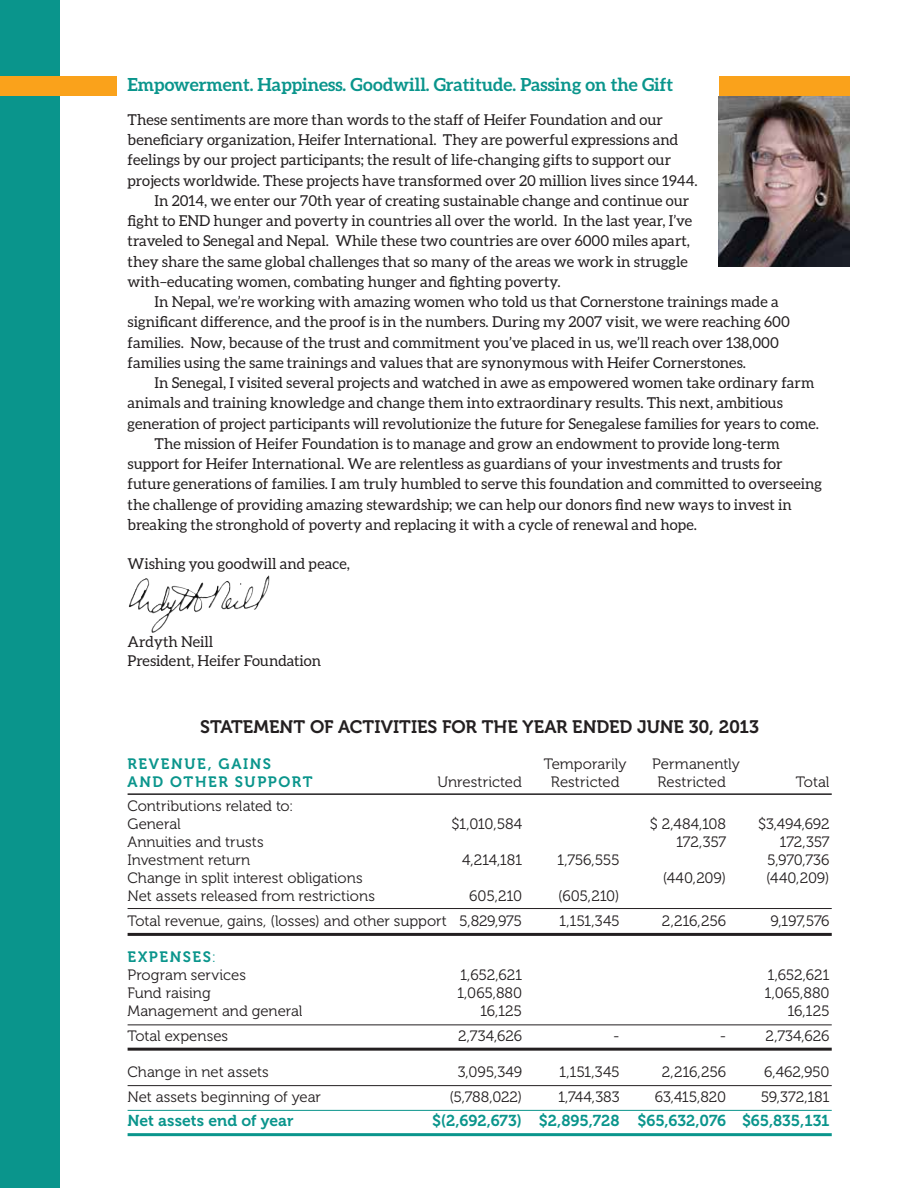
<style>
.page{position:relative;width:918px;height:1188px;background:#fff}
.page>*{position:absolute;margin:0;border:0;box-sizing:border-box;transform-origin:0 0}
.t1{font:700 18px "Aleo";color:#0a958c}
.t2{font:18px "Museo 700";letter-spacing:-.005em;color:#231f20}
.t3{font:15.75px "Museo 700";letter-spacing:-.005em;color:#0a958c}
.t4{font:15px/19.5px "Aleo";color:#231f20}
.t5{font:15px/18px "Museo 300";letter-spacing:-.005em;color:#231f20}
.t6{font:15px "Museo 700";letter-spacing:.11em;color:#0a958c}
.s1{font-family:"Museo 300"}
</style>
<div class="page">
<div style="left:0;top:0;width:60px;height:1188px;background:#0a958c"></div>
<hr style="left:128px;top:793px;width:704px;height:2px;background:#231f20">
<hr style="left:128px;top:908px;width:704px;height:1px;background:#231f20">
<hr style="left:128px;top:933px;width:704px;height:3px;background:#231f20">
<hr style="left:128px;top:1024px;width:704px;height:1px;background:#231f20">
<hr style="left:128px;top:1048px;width:704px;height:3px;background:#231f20">
<hr style="left:128px;top:1085px;width:704px;height:1px;background:#231f20">
<hr style="left:128px;top:1110px;width:704px;height:1px;background:#0a958c">
<hr style="left:128px;top:1133px;width:704px;height:3px;background:#0a958c">
<img style="left:245px;top:576px;width:23px;height:32px">
<div style="left:719px;top:77px;width:130px;height:19px;background:#faa21b"></div>
<div style="left:0;top:77px;width:117px;height:19px;background:#faa21b"></div>
<img style="left:719px;top:96px;width:130px;height:171px">
<p class="t1" style="left:128px;top:74px;width:547px">Empowerment. Happiness. Goodwill. Gratitude. Passing on the Gift</p>
<p class="t4" style="left:128px;top:110px;width:537px">These sentiments are more than words to the staff of Heifer Foundation and our</p>
<p class="t4" style="left:128px;top:130px;width:552px">beneficiary organization, Heifer International. They are powerful expressions and</p>
<p class="t4" style="left:128px;top:150px;width:545px">feelings by our project participants; the result of life-changing gifts to support our</p>
<p class="t4" style="left:128px;top:170px;width:572px">projects worldwide. These projects have transformed over 20 million lives since 1944.</p>
<p class="t4" style="left:155px;top:191px;width:536px">In 2014, we enter our 70th year of creating sustainable change and continue our</p>
<p class="t4" style="left:128px;top:211px;width:566px">fight to END hunger and poverty in countries all over the world. In the last year, I’ve</p>
<p class="t4" style="left:128px;top:231px;width:564px">traveled to Senegal and Nepal. While these two countries are over 6000 miles apart,</p>
<p class="t4" style="left:128px;top:251px;width:562px">they share the same global challenges that so many of the areas we work in struggle</p>
<p class="t4" style="left:128px;top:272px;width:435px">with–educating women, combating hunger and fighting poverty.</p>
<p class="t4" style="left:155px;top:292px;width:626px">In Nepal, we’re working with amazing women who told us that Cornerstone trainings made a</p>
<p class="t4" style="left:128px;top:312px;width:664px">significant difference, and the proof is in the numbers. During my 2007 visit, we were reaching 600</p>
<p class="t4" style="left:128px;top:332px;width:653px">families. Now, because of the trust and commitment you’ve placed in us, we’ll reach over 138,000</p>
<p class="t4" style="left:128px;top:353px;width:620px">families using the same trainings and values that are synonymous with Heifer Cornerstones.</p>
<p class="t4" style="left:155px;top:373px;width:661px">In Senegal, I visited several projects and watched in awe as empowered women take ordinary farm</p>
<p class="t4" style="left:128px;top:393px;width:657px">animals and training knowledge and change them into extraordinary results. This next, ambitious</p>
<p class="t4" style="left:128px;top:413px;width:693px">generation of project participants will revolutionize the future for Senegalese families for years to come.</p>
<p class="t4" style="left:155px;top:434px;width:627px">The mission of Heifer Foundation is to manage and grow an endowment to provide long-term</p>
<p class="t4" style="left:128px;top:454px;width:657px">support for Heifer International. We are relentless as guardians of your investments and trusts for</p>
<p class="t4" style="left:128px;top:474px;width:696px">future generations of families. I am truly humbled to serve this foundation and committed to overseeing</p>
<p class="t4" style="left:128px;top:494px;width:666px">the challenge of providing amazing stewardship; we can help our donors find new ways to invest in</p>
<p class="t4" style="left:128px;top:515px;width:571px">breaking the stronghold of poverty and replacing it with a cycle of renewal and hope.</p>
<p class="t4" style="left:128px;top:554px;width:224px">Wishing you goodwill and peace,</p>
<p class="t4" style="left:128px;top:632px;width:195px">Ardyth Neill<br>President, Heifer Foundation</p>
<p class="t2" style="left:200px;top:716px;width:560px">STATEMENT OF ACTIVITIES FOR THE YEAR ENDED JUNE 30, 2013</p>
<p class="t6" style="left:128px;top:755px;width:145px">REVENUE, GAINS</p>
<p class="t5" style="left:544px;top:755px;width:84px">Temporarily</p>
<p class="t5" style="left:652px;top:755px;width:89px">Permanently</p>
<p class="t6" style="left:128px;top:773px;width:187px">AND OTHER SUPPORT</p>
<p class="t5" style="left:438px;top:773px;width:86px">Unrestricted</p>
<p class="t5" style="left:551px;top:773px;width:70px">Restricted</p>
<p class="t5" style="left:657px;top:773px;width:70px">Restricted</p>
<p class="t5" style="left:796px;top:773px;width:35px">Total</p>
<p class="t5" style="left:128px;top:798px;width:167px">Contributions related to:<br>General</p>
<p class="t5" style="left:452px;top:816px;width:72px">$1,010,584</p>
<p class="t5" style="left:650px;top:816px;width:78px">$ 2,484,108</p>
<p class="t5" style="left:758px;top:816px;width:73px">$3,494,692</p>
<p class="t5" style="left:128px;top:834px;width:138px">Annuities and trusts</p>
<p class="t5" style="left:676px;top:834px;width:52px">172,357</p>
<p class="t5" style="left:779px;top:834px;width:52px">172,357</p>
<p class="t5" style="left:128px;top:852px;width:124px">Investment return</p>
<p class="t5" style="left:462px;top:852px;width:62px">4,214,181</p>
<p class="t5" style="left:557px;top:852px;width:64px">1,756,555</p>
<p class="t5" style="left:767px;top:852px;width:64px">5,970,736</p>
<p class="t5" style="left:128px;top:870px;width:237px">Change in split interest obligations</p>
<p class="t5" style="left:663px;top:870px;width:65px">(440,209)</p>
<p class="t5" style="left:766px;top:870px;width:65px">(440,209)</p>
<p class="t5" style="left:128px;top:888px;width:249px">Net assets released from restrictions</p>
<p class="t5" style="left:469px;top:888px;width:54px">605,210</p>
<p class="t5" style="left:558px;top:888px;width:63px">(605,210)</p>
<p class="t5" style="left:128px;top:912px;width:396px">Total revenue, gains, (losses) and other support 5,829,975</p>
<p class="t5" style="left:559px;top:912px;width:62px">1,151,345</p>
<p class="t5" style="left:662px;top:912px;width:66px">2,216,256</p>
<p class="t5" style="left:770px;top:912px;width:61px">9,197,576</p>
<p class="t6" style="left:128px;top:949px;width:90px">EXPENSES<span class="s1">:</span></p>
<p class="t5" style="left:128px;top:966px;width:120px">Program services</p>
<p class="t5" style="left:460px;top:966px;width:63px">1,652,621</p>
<p class="t5" style="left:768px;top:966px;width:63px">1,652,621</p>
<p class="t5" style="left:128px;top:984px;width:85px">Fund raising</p>
<p class="t5" style="left:457px;top:984px;width:67px">1,065,880</p>
<p class="t5" style="left:765px;top:984px;width:67px">1,065,880</p>
<p class="t5" style="left:128px;top:1002px;width:177px">Management and general</p>
<p class="t5" style="left:480px;top:1002px;width:44px">16,125</p>
<p class="t5" style="left:788px;top:1002px;width:44px">16,125</p>
<p class="t5" style="left:128px;top:1027px;width:102px">Total expenses</p>
<p class="t5" style="left:458px;top:1027px;width:65px">2,734,626</p>
<p class="t5" style="left:613px;top:1027px;width:8px">-</p>
<p class="t5" style="left:720px;top:1027px;width:8px">-</p>
<p class="t5" style="left:766px;top:1027px;width:65px">2,734,626</p>
<p class="t5" style="left:128px;top:1063px;width:143px">Change in net assets</p>
<p class="t5" style="left:458px;top:1063px;width:66px">3,095,349</p>
<p class="t5" style="left:559px;top:1063px;width:62px">1,151,345</p>
<p class="t5" style="left:662px;top:1063px;width:66px">2,216,256</p>
<p class="t5" style="left:764px;top:1063px;width:67px">6,462,950</p>
<p class="t5" style="left:128px;top:1088px;width:195px">Net assets beginning of year</p>
<p class="t5" style="left:449px;top:1088px;width:74px">(5,788,022)</p>
<p class="t5" style="left:558px;top:1088px;width:63px">1,744,383</p>
<p class="t5" style="left:655px;top:1088px;width:73px">63,415,820</p>
<p class="t5" style="left:761px;top:1088px;width:70px">59,372,181</p>
<p class="t3" style="left:128px;top:1112px;width:167px">Net assets end of year</p>
<p class="t3" style="left:432px;top:1112px;width:399px">$(2,692,673) $2,895,728 $65,632,076 $65,835,131</p>
</div>
